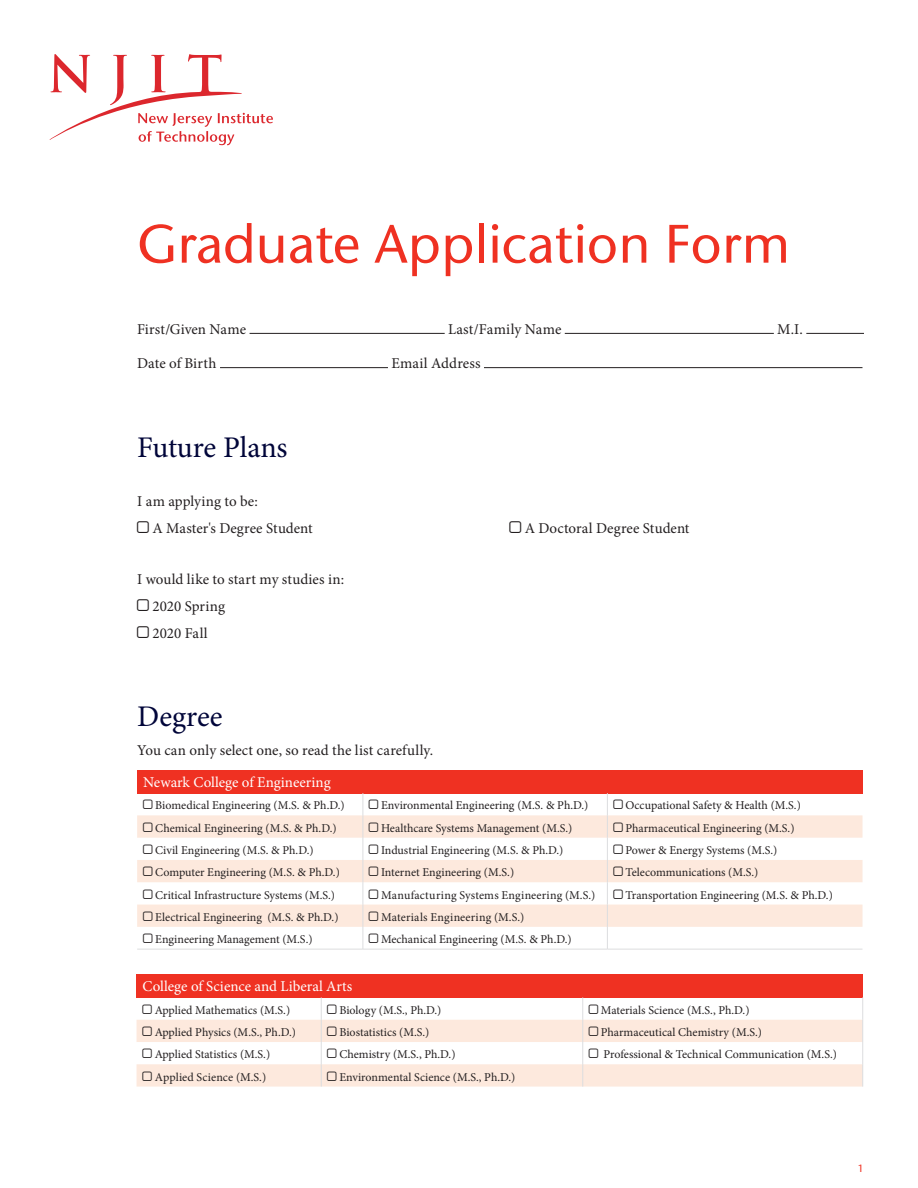
<style>
.page{position:relative;width:918px;height:1188px;background:#fff}
.page>*{position:absolute;margin:0;border:0;box-sizing:border-box;transform-origin:0 0}
.t1{font:500 54px "Stone Sans ITCW01";color:#ef3122}
.t2{font:30px "Minion Pro";letter-spacing:-.005em;color:#000539}
.t3{font:15px/27px "Minion Pro";letter-spacing:.005em;color:#231f20}
.t4{font:15px "Minion Pro";color:#fff}
.t5{font:12px "Minion Pro";color:#231f20}
.t6{font:500 10.5px "Stone Sans ITCW01";color:#ef3122}
</style>
<div class="page">
<svg style="left:50px;top:54px;width:223px;height:91px"></svg>
<hr style="left:250px;top:333px;width:195px;height:1px;background:#231f20">
<hr style="left:565px;top:333px;width:209px;height:1px;background:#231f20">
<hr style="left:806px;top:333px;width:58px;height:1px;background:#231f20">
<hr style="left:220px;top:367px;width:168px;height:1px;background:#231f20">
<hr style="left:484px;top:367px;width:379px;height:1px;background:#231f20">
<div style="left:137px;top:770px;width:725px;height:23px;background:#ef3122"></div>
<svg style="left:137px;top:815px;width:725px;height:112px;fill:#fde9dd"></svg>
<hr style="left:137px;top:949px;width:226px;height:1px;background:#dcdddf">
<hr style="left:363px;top:949px;width:244px;height:1px;background:#dcdddf">
<hr style="left:607px;top:949px;width:255px;height:1px;background:#dcdddf">
<div style="left:137px;top:974px;width:726px;height:23px;background:#ef3122"></div>
<svg style="left:137px;top:1020px;width:725px;height:67px;fill:#fde9dd"></svg>
<svg style="left:862px;top:997px;width:1px;height:90px"></svg>
<svg style="left:143px;top:822px;width:10px;height:10px"></svg>
<svg style="left:143px;top:845px;width:10px;height:9px"></svg>
<svg style="left:143px;top:867px;width:10px;height:9px"></svg>
<svg style="left:143px;top:889px;width:10px;height:10px"></svg>
<svg style="left:607px;top:793px;width:16px;height:156px"></svg>
<svg style="left:143px;top:911px;width:10px;height:10px"></svg>
<svg style="left:363px;top:793px;width:15px;height:156px"></svg>
<svg style="left:143px;top:1027px;width:9px;height:9px"></svg>
<svg style="left:143px;top:1049px;width:9px;height:9px"></svg>
<svg style="left:583px;top:997px;width:15px;height:90px"></svg>
<svg style="left:143px;top:1071px;width:9px;height:10px"></svg>
<svg style="left:321px;top:997px;width:16px;height:90px"></svg>
<p class="t1" style="left:137px;top:211px;width:655px">Graduate Application Form</p>
<p class="t3" style="left:137px;top:315px;width:110px">First/Given Name</p>
<p class="t3" style="left:448px;top:315px;width:115px">Last/Family Name</p>
<p class="t3" style="left:777px;top:315px;width:27px">M.I.</p>
<p class="t3" style="left:137px;top:350px;width:81px">Date of Birth</p>
<p class="t3" style="left:391px;top:350px;width:91px">Email Address</p>
<p class="t2" style="left:137px;top:427px;width:152px">Future Plans</p>
<p class="t3" style="left:152px;top:488px;width:162px;text-indent:-15px">I am applying to be:<br>A Master's Degree Student</p>
<p class="t3" style="left:152px;top:566px;width:193px;text-indent:-15px">I would like to start my studies in:<br>2020 Spring<br>2020 Fall</p>
<p class="t2" style="left:137px;top:696px;width:87px">Degree</p>
<p class="t3" style="left:137px;top:737px;width:297px">You can only select one, so read the list carefully.</p>
<p class="t3" style="left:525px;top:515px;width:166px">A Doctoral Degree Student</p>
<p class="t4" style="left:143px;top:772px;width:189px">Newark College of Engineering</p>
<p class="t5" style="left:155px;top:798px;width:191px">Biomedical Engineering (M.S. &amp; Ph.D.)</p>
<p class="t5" style="left:381px;top:798px;width:209px">Environmental Engineering (M.S. &amp; Ph.D.)</p>
<p class="t5" style="left:626px;top:798px;width:177px">Occupational Safety &amp; Health (M.S.)</p>
<p class="t5" style="left:155px;top:820px;width:183px">Chemical Engineering (M.S. &amp; Ph.D.)</p>
<p class="t5" style="left:381px;top:820px;width:193px">Healthcare Systems Management (M.S.)</p>
<p class="t5" style="left:626px;top:820px;width:171px">Pharmaceutical Engineering (M.S.)</p>
<p class="t5" style="left:155px;top:842px;width:160px">Civil Engineering (M.S. &amp; Ph.D.)</p>
<p class="t5" style="left:381px;top:842px;width:184px">Industrial Engineering (M.S. &amp; Ph.D.)</p>
<p class="t5" style="left:626px;top:842px;width:153px">Power &amp; Energy Systems (M.S.)</p>
<p class="t5" style="left:155px;top:864px;width:186px">Computer Engineering (M.S. &amp; Ph.D.)</p>
<p class="t5" style="left:381px;top:864px;width:135px">Internet Engineering (M.S.)</p>
<p class="t5" style="left:626px;top:864px;width:134px">Telecommunications (M.S.)</p>
<p class="t5" style="left:155px;top:887px;width:181px">Critical Infrastructure Systems (M.S.)</p>
<p class="t5" style="left:381px;top:887px;width:216px">Manufacturing Systems Engineering (M.S.)</p>
<p class="t5" style="left:626px;top:887px;width:209px">Transportation Engineering (M.S. &amp; Ph.D.)</p>
<p class="t5" style="left:155px;top:909px;width:185px">Electrical Engineering (M.S. &amp; Ph.D.)</p>
<p class="t5" style="left:381px;top:909px;width:145px">Materials Engineering (M.S.)</p>
<p class="t5" style="left:155px;top:931px;width:159px">Engineering Management (M.S.)</p>
<p class="t5" style="left:381px;top:931px;width:192px">Mechanical Engineering (M.S. &amp; Ph.D.)</p>
<p class="t4" style="left:143px;top:977px;width:211px">College of Science and Liberal Arts</p>
<p class="t5" style="left:155px;top:1002px;width:137px">Applied Mathematics (M.S.)</p>
<p class="t5" style="left:339px;top:1002px;width:104px">Biology (M.S., Ph.D.)</p>
<p class="t5" style="left:601px;top:1002px;width:150px">Materials Science (M.S., Ph.D.)</p>
<p class="t5" style="left:155px;top:1024px;width:143px">Applied Physics (M.S., Ph.D.)</p>
<p class="t5" style="left:339px;top:1024px;width:91px">Biostatistics (M.S.)</p>
<p class="t5" style="left:601px;top:1024px;width:163px">Pharmaceutical Chemistry (M.S.)</p>
<p class="t5" style="left:155px;top:1046px;width:117px">Applied Statistics (M.S.)</p>
<p class="t5" style="left:339px;top:1046px;width:118px">Chemistry (M.S., Ph.D.)</p>
<p class="t5" style="left:604px;top:1046px;width:235px">Professional &amp; Technical Communication (M.S.)</p>
<p class="t5" style="left:155px;top:1069px;width:113px">Applied Science (M.S.)</p>
<p class="t5" style="left:339px;top:1069px;width:177px">Environmental Science (M.S., Ph.D.)</p>
<p class="t6" style="left:858px;top:1162px;width:8px">1</p>
</div>
